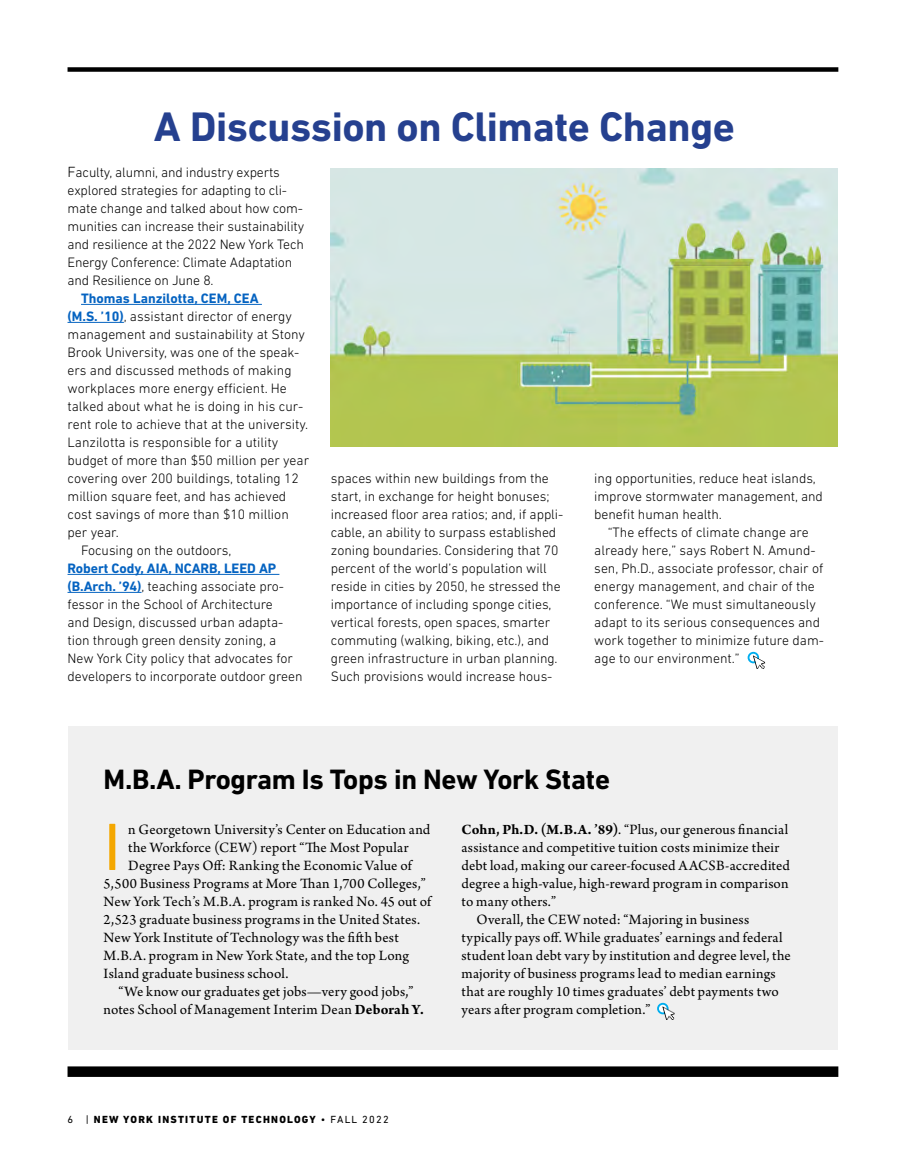
<style>
.page{position:relative;width:905px;height:1161px;background:#fff}
.page>*{position:absolute;margin:0;border:0;box-sizing:border-box;transform-origin:0 0}
.t1{font:67.95px "DIN Next LT Pro";color:#f4a700}
.t2{font:700 42px "DIN Next LT Pro";letter-spacing:-.01em;color:#25408f}
.t3{font:700 28.5px "DIN Next LT Pro";letter-spacing:-.01em;color:#000}
.t4{font:15px "Arno Pro";letter-spacing:.01em;color:#000}
.t5{font:300 13.8px/18px "DIN Next LT Pro";letter-spacing:-.005em;color:#000}
.t6{font:700 13.8px "DIN Next LT Pro";color:#0563c1}
.t7{font:800 10.5px "DIN Next LT Pro";letter-spacing:.12em;color:#000}
.s1{font-size:15px}
.s2{font-weight:700;color:#0563c1}
.s3{font-weight:700}
.s4{font-weight:400}
</style>
<div class="page">
<img style="left:331px;top:168px;width:506px;height:279px">
<div style="left:68px;top:1066px;width:770px;height:11px;background:#000"></div>
<div style="left:68px;top:67px;width:770px;height:5px;background:#000"></div>
<hr style="left:81px;top:304px;width:181px;height:1px;background:#0563c1">
<hr style="left:68px;top:322px;width:56px;height:1px;background:#0563c1">
<hr style="left:68px;top:574px;width:211px;height:1px;background:#0563c1">
<hr style="left:68px;top:592px;width:73px;height:1px;background:#0563c1">
<div style="left:68px;top:726px;width:769px;height:324px;background:#f0f0f0"></div>
<div style="left:658px;top:1004px;width:9px;height:9px;background:#fff;border-radius:50%"></div>
<div style="left:657px;top:1003px;width:11px;height:11px;border:2px solid #00aeef;border-radius:50%"></div>
<svg style="left:662px;top:1006px;width:12px;height:14px"></svg>
<div style="left:747px;top:652px;width:12px;height:11px;border:2px solid #00aeef;border-radius:50%"></div>
<svg style="left:752px;top:655px;width:13px;height:14px"></svg>
<h2 class="t2" style="left:154px;top:102px;width:582px">A Discussion on Climate Change</h2>
<p class="t5" style="left:67px;top:163px;width:238px"><span class="s1">F</span>aculty, alumni, and industry experts explored strategies for adapting to cli&shy;mate change and talked about how com&shy;munities can increase their sustainability and resilience at the 2022 New York Tech Energy Conference: Climate Adaptation and Resilience on June 8.</p>
<p class="t6" style="left:81px;top:290px;width:179px">Thomas Lanzilotta, CEM, CEA</p>
<p class="t5" style="left:67px;top:307px;width:226px"><span class="s2">(M.S. ’10)</span>, assistant director of energy</p>
<p class="t5" style="left:67px;top:325px;width:239px">management and sustainability at Stony</p>
<p class="t5" style="left:67px;top:343px;width:233px">Brook University, was one of the speak-</p>
<p class="t5" style="left:67px;top:361px;width:225px">ers and discussed methods of making</p>
<p class="t5" style="left:67px;top:379px;width:221px">workplaces more energy efficient. He</p>
<p class="t5" style="left:67px;top:397px;width:237px">talked about what he is doing in his cur-</p>
<p class="t5" style="left:67px;top:415px;width:242px">rent role to achieve that at the university.</p>
<p class="t5" style="left:67px;top:433px;width:212px">Lanzilotta is responsible for a utility</p>
<p class="t5" style="left:67px;top:451px;width:243px">budget of more than $50 million per year</p>
<p class="t5" style="left:67px;top:469px;width:233px">covering over 200 buildings, totaling 12</p>
<p class="t5" style="left:67px;top:487px;width:220px">million square feet, and has achieved</p>
<p class="t5" style="left:67px;top:505px;width:223px">cost savings of more than $10 million</p>
<p class="t5" style="left:67px;top:523px;width:53px">per year.</p>
<p class="t5" style="left:81px;top:541px;width:152px">Focusing on the outdoors,</p>
<p class="t5" style="left:67px;top:559px;width:236px"><span class="s2">Robert Cody, AIA, NCARB, LEED AP (B.Arch. ’94)</span>, teaching associate pro&shy;fessor in the School of Architecture<br>and Design, discussed urban adapta&shy;tion through green density zoning, a New York City policy that advocates for developers to incorporate outdoor green</p>
<p class="t5" style="left:331px;top:469px;width:234px">spaces within new buildings from the start, in exchange for height bonuses; increased floor area ratios; and, if appli&shy;cable, an ability to surpass established zoning boundaries. Considering that 70 percent of the world’s population will reside in cities by 2050, he stressed the importance of including sponge cities, vertical forests, open spaces, smarter commuting (walking, biking, etc.), and green infrastructure in urban planning.<br>Such provisions would increase hous-</p>
<p class="t5" style="left:594px;top:469px;width:230px">ing opportunities, reduce heat islands, improve stormwater management, and benefit human health.</p>
<p class="t5" style="left:594px;top:523px;width:231px;text-indent:14px">“The effects of climate change are already here,” says Robert N. Amund&shy;sen, Ph.D., associate professor, chair of energy management, and chair of the conference. “We must simultaneously adapt to its serious consequences and work together to minimize future dam&shy;age to our environment.”</p>
<h3 class="t3" style="left:104px;top:763px;width:508px">M.B.A. Program Is Tops in New York State</h3>
<h1 class="t1" style="left:104px;top:808px;width:19px">I</h1>
<p class="t4" style="left:128px;top:821px;width:303px">n Georgetown University’s Center on Education and</p>
<p class="t4" style="left:128px;top:839px;width:282px">the Workforce (CEW) report “The Most Popular</p>
<p class="t4" style="left:128px;top:857px;width:285px">Degree Pays Off: Ranking the Economic Value of</p>
<p class="t4" style="left:104px;top:875px;width:324px">5,500 Business Programs at More Than 1,700 Colleges,”</p>
<p class="t4" style="left:104px;top:893px;width:329px">New York Tech’s M.B.A. program is ranked No. 45 out of</p>
<p class="t4" style="left:104px;top:911px;width:318px">2,523 graduate business programs in the United States.</p>
<p class="t4" style="left:104px;top:929px;width:297px">New York Institute of Technology was the fifth best</p>
<p class="t4" style="left:104px;top:947px;width:307px">M.B.A. program in New York State, and the top Long</p>
<p class="t4" style="left:104px;top:965px;width:186px">Island graduate business school.</p>
<p class="t4" style="left:119px;top:983px;width:296px">“We know our graduates get jobs—very good jobs,”</p>
<p class="t4" style="left:104px;top:1001px;width:322px">notes School of Management Interim Dean <span class="s3">Deborah Y.</span></p>
<p class="t4" style="left:461px;top:821px;width:328px"><span class="s3">Cohn, Ph.D. (M.B.A. ’89)</span>. “Plus, our generous financial</p>
<p class="t4" style="left:461px;top:839px;width:319px">assistance and competitive tuition costs minimize their</p>
<p class="t4" style="left:461px;top:857px;width:330px">debt load, making our career-focused AACSB-accredited</p>
<p class="t4" style="left:461px;top:875px;width:328px">degree a high-value, high-reward program in comparison</p>
<p class="t4" style="left:461px;top:893px;width:96px">to many others.”</p>
<p class="t4" style="left:476px;top:911px;width:274px">Overall, the CEW noted: “Majoring in business</p>
<p class="t4" style="left:461px;top:929px;width:322px">typically pays off. While graduates’ earnings and federal</p>
<p class="t4" style="left:461px;top:947px;width:331px">student loan debt vary by institution and degree level, the</p>
<p class="t4" style="left:461px;top:965px;width:316px">majority of business programs lead to median earnings</p>
<p class="t4" style="left:461px;top:983px;width:319px">that are roughly 10 times graduates’ debt payments two</p>
<p class="t4" style="left:461px;top:1001px;width:190px">years after program completion.”</p>
<p class="t7" style="left:68px;top:1113px;width:323px"><span class="s4">6 |</span> NEW YORK INSTITUTE OF TECHNOLOGY <span class="s4">• FALL 2022</span></p>
</div>
